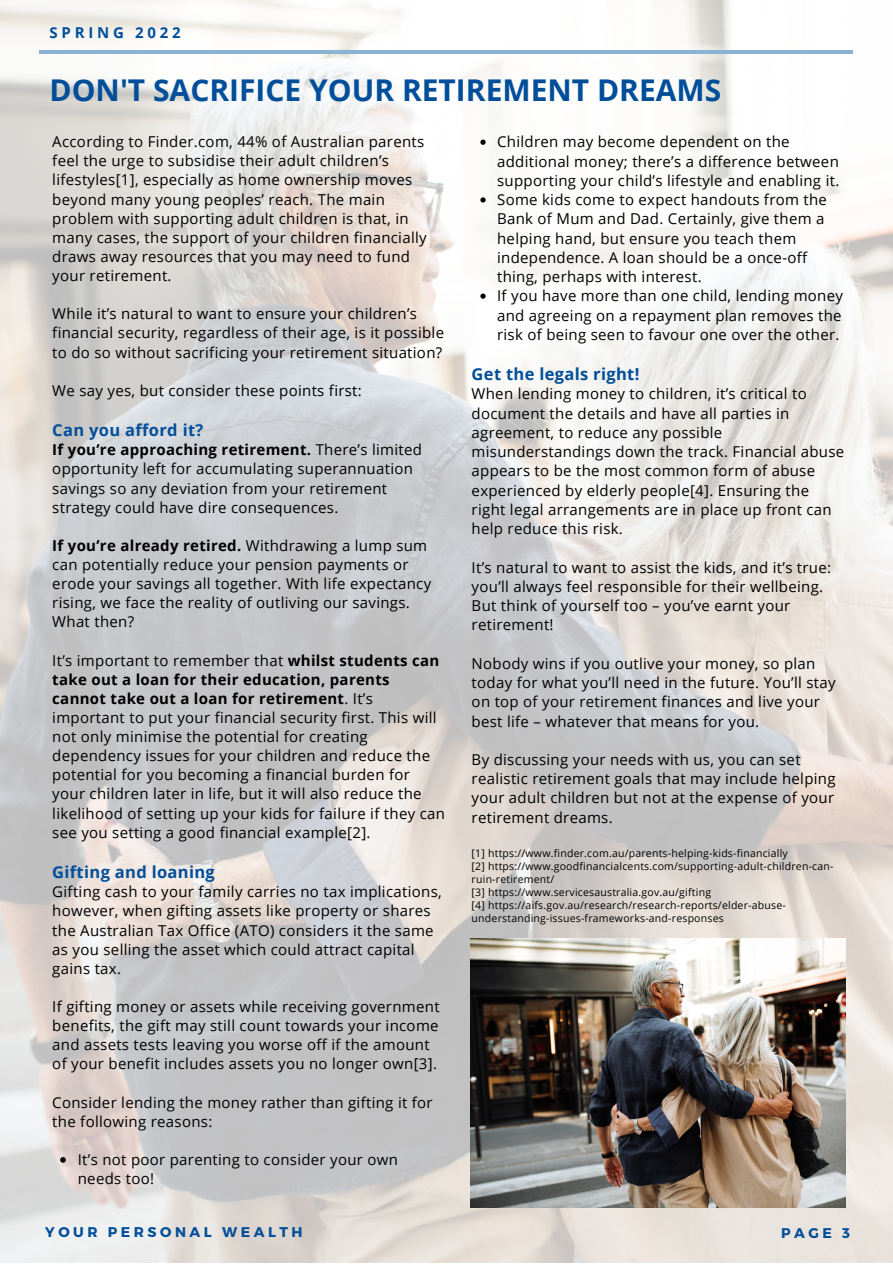
<style>
.page{position:relative;width:893px;height:1264px;background:#fff}
.page>*{position:absolute;margin:0;border:0;box-sizing:border-box;transform-origin:0 0}
.t1{font:700 30px "Open Sans";color:#004e99}
.t2{font:700 16.5px "Open Sans";letter-spacing:.02em;color:#004e99}
.t3{font:15px/19px "Open Sans";letter-spacing:.02em;color:#000}
.t4{font:700 15px "Open Sans";letter-spacing:.25em;color:#004e99}
.t5{font:700 14.1px "Montserrat";letter-spacing:.25em;color:#004e99}
.t6{font:10.5px/13px "Open Sans";letter-spacing:.02em;color:#000}
.s1{font-weight:700}
</style>
<div class="page">
<img style="left:0;top:0;width:892px;height:1262px">
<hr style="left:40px;top:50px;width:812px;height:4px;background:#8ab3d3">
<img style="left:470px;top:938px;width:375px;height:269px">
<svg style="left:60px;top:1157px;width:6px;height:5px"></svg>
<svg style="left:480px;top:140px;width:5px;height:5px"></svg>
<svg style="left:480px;top:197px;width:5px;height:5px"></svg>
<svg style="left:480px;top:293px;width:5px;height:6px"></svg>
<p class="t4" style="left:50px;top:22px;width:133px">SPRING 2022</p>
<h1 class="t1" style="left:50px;top:68px;width:673px">DON'T SACRIFICE YOUR RETIREMENT DREAMS</h1>
<p class="t3" style="left:52px;top:132px;width:376px">According to Finder.com, 44% of Australian parents feel the urge to subsidise their adult children’s lifestyles[1], especially as home ownership moves beyond many young peoples’ reach. The main problem with supporting adult children is that, in many cases, the support of your children financially draws away resources that you may need to fund your retirement.</p>
<p class="t3" style="left:52px;top:304px;width:393px">While it’s natural to want to ensure your children’s financial security, regardless of their age, is it possible to do so without sacrificing your retirement situation?</p>
<p class="t3" style="left:52px;top:380px;width:311px">We say yes, but consider these points first:</p>
<p class="t2" style="left:52px;top:418px;width:152px">Can you afford it?</p>
<p class="t3" style="left:52px;top:440px;width:371px"><span class="s1">If you’re approaching retirement.</span> There’s limited opportunity left for accumulating superannuation savings so any deviation from your retirement strategy could have dire consequences.</p>
<p class="t3" style="left:52px;top:535px;width:380px"><span class="s1">If you’re already retired.</span> Withdrawing a lump sum can potentially reduce your pension payments or erode your savings all together. With life expectancy rising, we face the reality of outliving our savings.<br>What then?</p>
<p class="t3" style="left:52px;top:650px;width:394px">It’s important to remember that <span class="s1">whilst students can take out a loan for their education, parents cannot take out a loan for retirement</span>. It’s important to put your financial security first. This will not only minimise the potential for creating dependency issues for your children and reduce the potential for you becoming a financial burden for your children later in life, but it will also reduce the likelihood of setting up your kids for failure if they can see you setting a good financial example[2].</p>
<p class="t2" style="left:52px;top:860px;width:164px">Gifting and loaning</p>
<p class="t3" style="left:52px;top:882px;width:391px">Gifting cash to your family carries no tax implications, however, when gifting assets like property or shares the Australian Tax Office (ATO) considers it the same as you selling the asset which could attract capital gains tax.</p>
<p class="t3" style="left:52px;top:996px;width:389px">If gifting money or assets while receiving government benefits, the gift may still count towards your income and assets tests leaving you worse off if the amount of your benefit includes assets you no longer own[3].</p>
<p class="t3" style="left:52px;top:1092px;width:382px">Consider lending the money rather than gifting it for the following reasons:</p>
<p class="t3" style="left:78px;top:1149px;width:322px">It’s not poor parenting to consider your own needs too!</p>
<p class="t3" style="left:497px;top:132px;width:347px">Children may become dependent on the additional money; there’s a difference between supporting your child’s lifestyle and enabling it.<br>Some kids come to expect handouts from the Bank of Mum and Dad. Certainly, give them a helping hand, but ensure you teach them independence. A loan should be a once-off thing, perhaps with interest.<br>If you have more than one child, lending money and agreeing on a repayment plan removes the risk of being seen to favour one over the other.</p>
<p class="t2" style="left:471px;top:362px;width:169px">Get the legals right!</p>
<p class="t3" style="left:471px;top:384px;width:374px">When lending money to children, it’s critical to document the details and have all parties in agreement, to reduce any possible misunderstandings down the track. Financial abuse appears to be the most common form of abuse experienced by elderly people[4]. Ensuring the right legal arrangements are in place up front can help reduce this risk.</p>
<p class="t3" style="left:471px;top:557px;width:361px">It’s natural to want to assist the kids, and it’s true: you’ll always feel responsible for their wellbeing.<br>But think of yourself too – you’ve earnt your retirement!</p>
<p class="t3" style="left:471px;top:653px;width:365px">Nobody wins if you outlive your money, so plan today for what you’ll need in the future. You’ll stay on top of your retirement finances and live your best life – whatever that means for you.</p>
<p class="t3" style="left:471px;top:749px;width:365px">By discussing your needs with us, you can set realistic retirement goals that may include helping your adult children but not at the expense of your retirement dreams.</p>
<p class="t6" style="left:471px;top:846px;width:363px">[1] https://www.finder.com.au/parents-helping-kids-financially<br>[2] https://www.goodfinancialcents.com/supporting-adult-children-can&shy;ruin-retirement/<br>[3] https://www.servicesaustralia.gov.au/gifting<br>[4] https://aifs.gov.au/research/research-reports/elder-abuse&shy;understanding-issues-frameworks-and-responses</p>
<p class="t5" style="left:45px;top:1222px;width:259px">YOUR PERSONAL WEALTH</p>
<p class="t5" style="left:781px;top:1224px;width:70px">PAGE 3</p>
</div>
